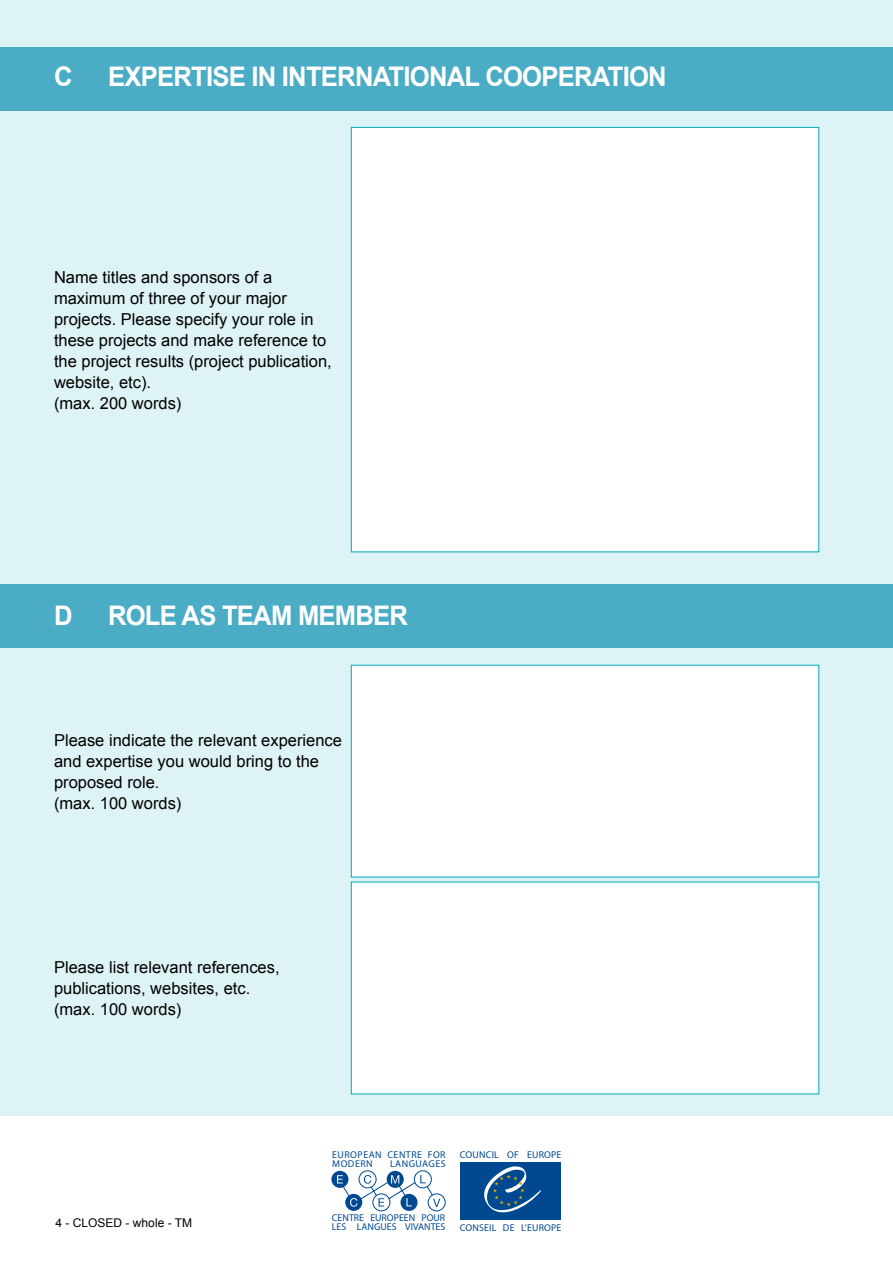
<style>
.page{position:relative;width:893px;height:1263px;background:#fff}
.page>*{position:absolute;margin:0;border:0;box-sizing:border-box;transform-origin:0 0}
.t1{font:700 27px "Arial";letter-spacing:-.03em;color:#fff;scale:.95 1}
.t2{font:16.5px/21px "Arial";color:#000}
.t3{font:12px "Arial";color:#000}
.t4{font:9.9px/9.1px "Myriad Pro";letter-spacing:.015em;color:#004990}
.t5{font:9.9px/9.1px "Myriad Pro";letter-spacing:.05em;color:#004990}
</style>
<div class="page">
<div style="left:0;top:0;width:893px;height:1116px;background:#def3f5"></div>
<div style="left:460px;top:1162px;width:101px;height:57px;background:#004990"></div>
<svg style="left:479px;top:1166px;width:62px;height:54px"></svg>
<div style="left:359px;top:1170px;width:17px;height:18px;border:1px solid #004990;border-radius:50%"></div>
<div style="left:372px;top:1193px;width:18px;height:18px;border:1px solid #004990;border-radius:50%"></div>
<div style="left:414px;top:1170px;width:18px;height:18px;border:1px solid #004990;border-radius:50%"></div>
<svg style="left:428px;top:1194px;width:17px;height:17px"></svg>
<div style="left:428px;top:1193px;width:18px;height:18px;border:1px solid #004990;border-radius:50%"></div>
<svg style="left:400px;top:1194px;width:18px;height:17px"></svg>
<div style="left:387px;top:1171px;width:17px;height:17px;background:#004990;border-radius:50%"></div>
<svg style="left:345px;top:1194px;width:17px;height:17px"></svg>
<div style="left:331px;top:1171px;width:17px;height:17px;background:#004990;border-radius:50%"></div>
<svg style="left:337px;top:1175px;width:103px;height:32px"></svg>
<div style="left:0;top:584px;width:893px;height:64px;background:#4aacc5"></div>
<div style="left:0;top:47px;width:893px;height:64px;background:#4aacc5"></div>
<div style="left:351px;top:127px;width:468px;height:425px;background:#fff;border:1px solid #00a9b7"></div>
<div style="left:351px;top:665px;width:468px;height:212px;background:#fff"></div>
<div style="left:351px;top:882px;width:468px;height:212px;background:#fff"></div>
<h1 class="t1" style="left:54px;top:59px;width:21px">C</h1>
<h1 class="t1" style="left:108px;top:59px;width:590px">EXPERTISE IN INTERNATIONAL COOPERATION</h1>
<p class="t2" style="left:54px;top:266px;width:279px">Name titles and sponsors of a maximum of three of your major projects. Please specify your role in these projects and make reference to the project results (project publication, website, etc).<br>(max. 200 words)</p>
<h1 class="t1" style="left:54px;top:597px;width:21px">D</h1>
<h1 class="t1" style="left:108px;top:597px;width:317px">ROLE AS TEAM MEMBER</h1>
<p class="t2" style="left:54px;top:729px;width:289px">Please indicate the relevant experience and expertise you would bring to the proposed role.<br>(max. 100 words)</p>
<p class="t2" style="left:54px;top:957px;width:227px">Please list relevant references, publications, websites, etc. (max. 100 words)</p>
<p class="t3" style="left:56px;top:1215px;width:138px">4 - CLOSED - whole - TM</p>
<p class="t5" style="left:332px;top:1150px;width:115px">EUROPEAN CENTRE FOR<br>MODERN</p>
<p class="t5" style="left:390px;top:1159px;width:57px">LANGUAGES</p>
<p class="t4" style="left:460px;top:1149px;width:103px">COUNCIL OF EUROPE</p>
<p class="t4" style="left:332px;top:1213px;width:115px">CENTRE EUROPEEN POUR<br>LES LANGUES VIVANTES</p>
<p class="t4" style="left:460px;top:1223px;width:103px">CONSEIL DE L’EUROPE</p>
</div>
